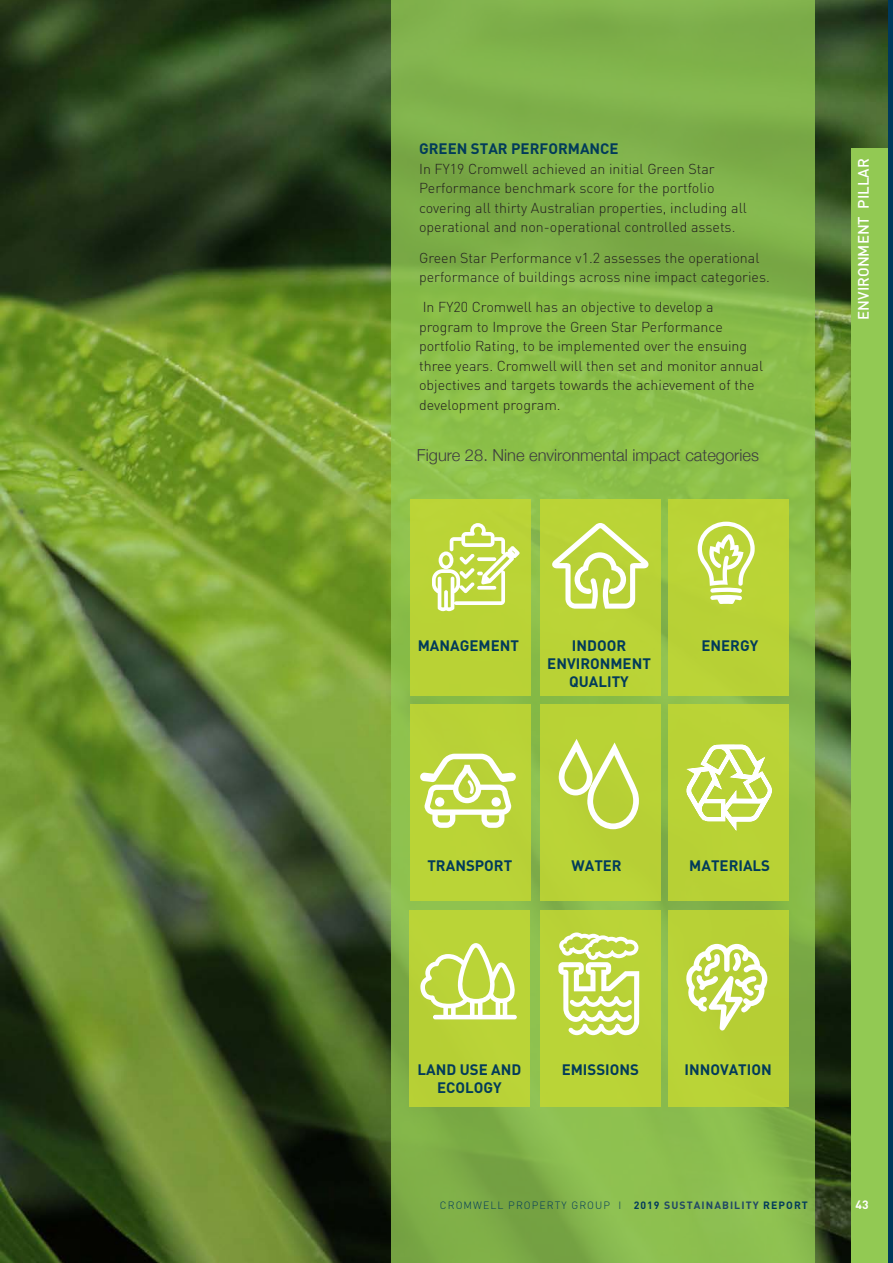
<style>
.page{position:relative;width:893px;height:1263px;background:#fff}
.page>*{position:absolute;margin:0;border:0;box-sizing:border-box;transform-origin:0 0}
.Figure_style{font:300 16.5px "Helvetica Neue";color:#3e3e3f}
.Heading_3{font:700 15px/18px "DIN";color:#023b5a;text-align:center}
.Heading_2{font:500 15px "DIN";color:#fff}
.Paragraph_Style_1{font:300 14.25px/19.5px "DINOT";color:#231f20}
.t1{font:700 12px "DIN";color:#fff}
.Folios{font:300 10.5px "DIN";letter-spacing:.1em;color:#023b5a}
.s1{font-weight:700}
.s2{font-weight:700;color:#204765}
</style>
<div class="page">
<img style="left:0;top:0;width:889px;height:1263px">
<svg style="left:391px;top:0;width:423px;height:1263px;background:#84b64a"></svg>
<div style="left:410px;top:499px;width:120px;height:196px;background:#b9d335"></div>
<div style="left:410px;top:704px;width:120px;height:197px;background:#bad336"></div>
<div style="left:409px;top:911px;width:121px;height:196px;background:#bad337"></div>
<div style="left:540px;top:499px;width:121px;height:196px;background:#bad436"></div>
<div style="left:540px;top:704px;width:121px;height:197px;background:#b9d335"></div>
<div style="left:540px;top:911px;width:121px;height:196px;background:#bad437"></div>
<div style="left:668px;top:499px;width:120px;height:196px;background:#b9d236"></div>
<div style="left:668px;top:704px;width:120px;height:197px;background:#b9d235"></div>
<div style="left:668px;top:911px;width:120px;height:196px;background:#b8d135"></div>
<svg style="left:558px;top:739px;width:81px;height:91px"></svg>
<svg style="left:552px;top:523px;width:96px;height:86px"></svg>
<svg style="left:698px;top:522px;width:57px;height:82px"></svg>
<svg style="left:420px;top:754px;width:96px;height:74px"></svg>
<svg style="left:686px;top:745px;width:86px;height:85px"></svg>
<svg style="left:686px;top:944px;width:81px;height:86px"></svg>
<svg style="left:432px;top:523px;width:88px;height:88px"></svg>
<svg style="left:420px;top:943px;width:97px;height:76px"></svg>
<svg style="left:558px;top:932px;width:81px;height:103px"></svg>
<div style="left:852px;top:149px;width:41px;height:1114px;background:#92c953"></div>
<hr style="left:889px;top:0;width:4px;height:1263px;background:#003a5d">
<p class="Heading_3" style="left:419px;top:139px;width:201px">GREEN STAR PERFORMANCE</p>
<p class="Paragraph_Style_1" style="left:419px;top:159px;width:329px">In FY19 Cromwell achieved an initial Green Star Performance benchmark score for the portfolio covering all thirty Australian properties, including all operational and non-operational controlled assets.</p>
<p class="Paragraph_Style_1" style="left:419px;top:247px;width:352px">Green Star Performance v1.2 assesses the operational performance of buildings across nine impact categories.</p>
<p class="Paragraph_Style_1" style="left:419px;top:297px;width:346px">In FY20 Cromwell has an objective to develop a program to Improve the Green Star Performance portfolio Rating, to be implemented over the ensuing three years. Cromwell will then set and monitor annual objectives and targets towards the achievement of the development program.</p>
<p class="Figure_style" style="left:417px;top:442px;width:344px">Figure 28. Nine environmental impact categories</p>
<p class="Heading_3" style="left:418px;top:636px;width:103px">MANAGEMENT</p>
<p class="Heading_3" style="left:572px;top:636px;width:56px">INDOOR</p>
<p class="Heading_3" style="left:701px;top:636px;width:58px">ENERGY</p>
<p class="Heading_3" style="left:547px;top:654px;width:105px">ENVIRONMENT<br>QUALITY</p>
<p class="Heading_3" style="left:427px;top:856px;width:86px">TRANSPORT</p>
<p class="Heading_3" style="left:571px;top:856px;width:52px">WATER</p>
<p class="Heading_3" style="left:689px;top:856px;width:82px">MATERIALS</p>
<p class="Heading_3" style="left:418px;top:1060px;width:105px">LAND USE AND<br>ECOLOGY</p>
<p class="Heading_3" style="left:562px;top:1060px;width:79px">EMISSIONS</p>
<p class="Heading_3" style="left:684px;top:1060px;width:89px">INNOVATION</p>
<p class="Heading_2" style="left:854px;top:320px;width:163px;rotate:-90deg">ENVIRONMENT PILLAR</p>
<p class="Folios" style="left:440px;top:1199px;width:369px">CROMWELL PROPERTY GROUP I <span class="s1">2019</span> <span class="s2">SUSTAINABILITY</span> <span class="s1">REPORT</span></p>
<p class="t1" style="left:855px;top:1196px;width:15px">43</p>
</div>
